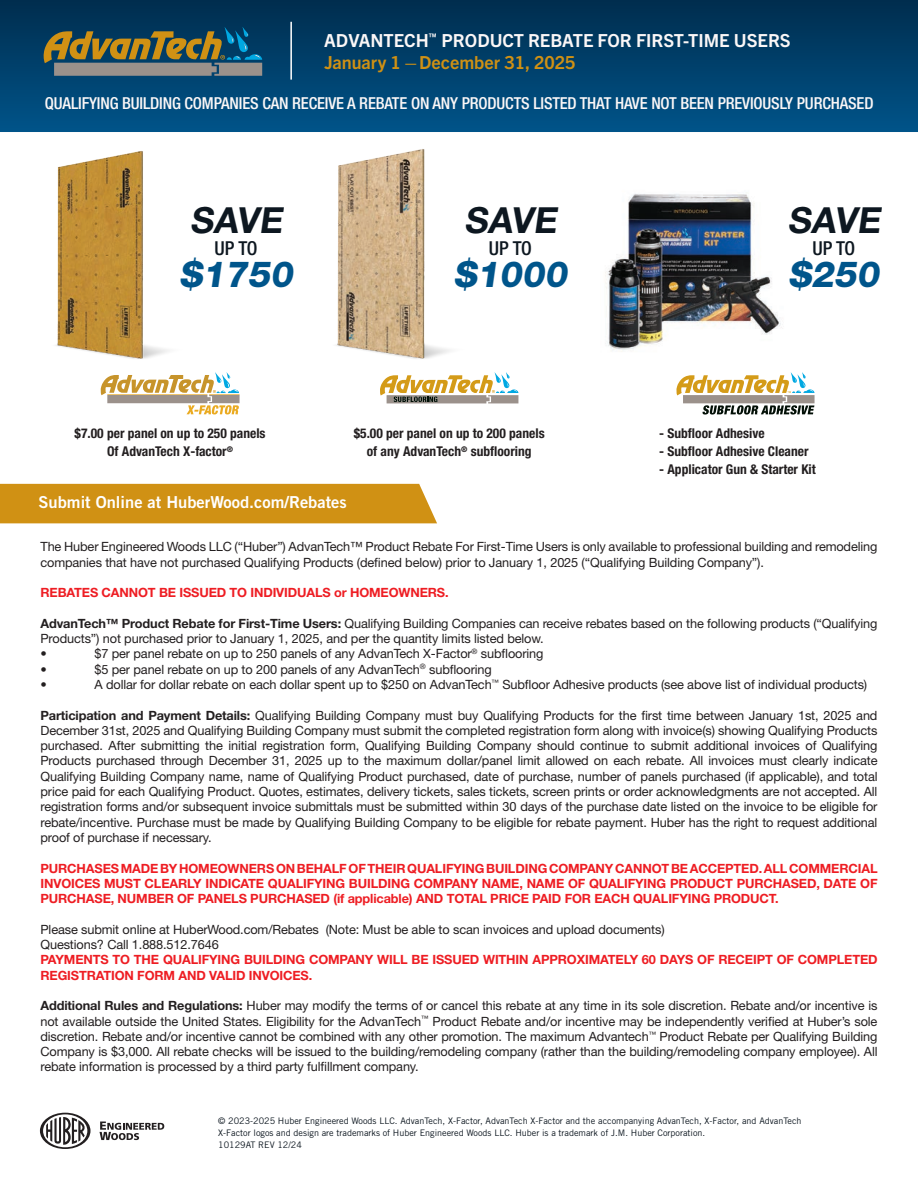
<style>
.page{position:relative;width:918px;height:1188px;background:#fff}
.page>*{position:absolute;margin:0;border:0;box-sizing:border-box;transform-origin:0 0}
.t1{font:800 36px "Helvetica Neue LT Std";color:#00558b}
.t2{font:700 36px "Helvetica Neue LT Std";color:#0d1720}
.t3{font:500 condensed 19.2px "Helvetica Neue LT Std";letter-spacing:-.015em;color:#0d1720}
.t4{font:700 18px/21.6px "Trade Gothic Next LT Pro";color:#fbf7f7}
.t5{font:500 condensed 16.5px "Helvetica Neue LT Std";letter-spacing:-.01em;color:#fbf7f7}
.t6{font:16.5px "Trade Gothic LT Std Bd 2";color:#fff}
.t7{font:700 condensed 13.5px/18px "Helvetica Neue LT Std";color:#231f20;text-align:center}
.t8{font:12.75px/15.3px "Helvetica Neue LT Std";letter-spacing:-.01em;color:#231f20}
.t9{font:700 12.75px/15.3px "Helvetica Neue LT Std";letter-spacing:-.01em;color:#ee1d23;text-align:justify}
.t10{font:9px/12px "Trade Gothic LT Std";color:#0d1720}
.s1{color:#d09114}
.s2{font-weight:700}
</style>
<div class="page">
<div style="left:0;top:484px;width:437px;height:39px;background:#d09114"></div>
<div style="left:0;top:0;width:918px;height:133px;background:linear-gradient(to bottom,#002d4e,#00548a)"></div>
<svg style="left:40px;top:1113px;width:50px;height:36px"></svg>
<svg style="left:100px;top:1122px;width:64px;height:18px"></svg>
<hr style="left:290px;top:22px;width:2px;height:58px;background:#fff">
<svg style="left:44px;top:27px;width:218px;height:49px;background:#5d695b"></svg>
<svg style="left:380px;top:372px;width:138px;height:31px"></svg>
<svg style="left:676px;top:372px;width:139px;height:43px"></svg>
<svg style="left:101px;top:372px;width:139px;height:42px"></svg>
<img style="left:56px;top:151px;width:113px;height:208px">
<img style="left:336px;top:149px;width:114px;height:210px">
<img style="left:605px;top:193px;width:177px;height:159px">
<h3 class="t4" style="left:324px;top:28px;width:468px">ADVANTECH<sup>™</sup> PRODUCT REBATE FOR FIRST-TIME USERS<br><span class="s1">January 1 – December 31, 2025</span></h3>
<p class="t5" style="left:45px;top:93px;width:830px">QUALIFYING BUILDING COMPANIES CAN RECEIVE A REBATE ON ANY PRODUCTS LISTED THAT HAVE NOT BEEN PREVIOUSLY PURCHASED</p>
<h1 class="t2" style="left:190px;top:198px;width:100px">SAVE</h1>
<h2 class="t3" style="left:215px;top:236px;width:44px">UP TO</h2>
<h1 class="t1" style="left:179px;top:252px;width:121px">$1750</h1>
<h1 class="t2" style="left:464px;top:198px;width:100px">SAVE</h1>
<h2 class="t3" style="left:489px;top:236px;width:44px">UP TO</h2>
<h1 class="t1" style="left:454px;top:252px;width:121px">$1000</h1>
<h1 class="t2" style="left:788px;top:198px;width:100px">SAVE</h1>
<h2 class="t3" style="left:812px;top:237px;width:44px">UP TO</h2>
<h1 class="t1" style="left:788px;top:253px;width:98px">$250</h1>
<p class="t7" style="left:75px;top:424px;width:192px">$7.00 per panel on up to 250 panels<br>Of AdvanTech X-factor<sup>®</sup></p>
<p class="t7" style="left:354px;top:424px;width:192px">$5.00 per panel on up to 200 panels of any AdvanTech<sup>®</sup> subflooring</p>
<p class="t7" style="left:659px;top:424px;width:107px">- Subfloor Adhesive</p>
<p class="t7" style="left:659px;top:442px;width:151px">- Subfloor Adhesive Cleaner</p>
<p class="t7" style="left:659px;top:460px;width:158px">- Applicator Gun &amp; Starter Kit</p>
<p class="t6" style="left:39px;top:492px;width:310px">Submit Online at HuberWood.com/Rebates</p>
<p class="t8" style="left:40px;top:539px;width:839px">The Huber Engineered Woods LLC (“Huber”) AdvanTech™ Product Rebate For First-Time Users is only available to professional building and remodeling companies that have not purchased Qualifying Products (defined below) prior to January 1, 2025 (“Qualifying Building Company”).</p>
<p class="t9" style="left:40px;top:585px;width:410px">REBATES CANNOT BE ISSUED TO INDIVIDUALS or HOMEOWNERS.</p>
<p class="t8" style="left:40px;top:615px;width:838px"><span class="s2">AdvanTech™ Product Rebate for First-Time Users:</span> Qualifying Building Companies can receive rebates based on the following products (“Qualifying<br>Products”) not purchased prior to January 1, 2025, and per the quantity limits listed below.<br>•</p>
<p class="t8" style="left:94px;top:646px;width:451px">$7 per panel rebate on up to 250 panels of any AdvanTech X-Factor<sup>®</sup> subflooring</p>
<p class="t8" style="left:40px;top:661px;width:8px">•</p>
<p class="t8" style="left:94px;top:661px;width:399px">$5 per panel rebate on up to 200 panels of any AdvanTech<sup>®</sup> subflooring</p>
<p class="t8" style="left:40px;top:677px;width:8px">•</p>
<p class="t8" style="left:94px;top:677px;width:774px">A dollar for dollar rebate on each dollar spent up to $250 on AdvanTech<sup>™</sup> Subfloor Adhesive products (see above list of individual products)</p>
<p class="t8" style="left:41px;top:707px;width:839px;text-align:justify"><span class="s2">Participation and Payment Details:</span> Qualifying Building Company must buy Qualifying Products for the first time between January 1st, 2025 and December 31st, 2025 and Qualifying Building Company must submit the completed registration form along with invoice(s) showing Qualifying Products purchased. After submitting the initial registration form, Qualifying Building Company should continue to submit additional invoices of Qualifying Products purchased through December 31, 2025 up to the maximum dollar/panel limit allowed on each rebate. All invoices must clearly indicate Qualifying Building Company name, name of Qualifying Product purchased, date of purchase, number of panels purchased (if applicable), and total price paid for each Qualifying Product. Quotes, estimates, delivery tickets, sales tickets, screen prints or order acknowledgments are not accepted. All registration forms and/or subsequent invoice submittals must be submitted within 30 days of the purchase date listed on the invoice to be eligible for rebate/incentive. Purchase must be made by Qualifying Building Company to be eligible for rebate payment. Huber has the right to request additional proof of purchase if necessary.</p>
<p class="t9" style="left:41px;top:860px;width:839px">PURCHASES MADE BY HOMEOWNERS ON BEHALF OF THEIR QUALIFYING BUILDING COMPANY CANNOT BE ACCEPTED. ALL COMMERCIAL INVOICES MUST CLEARLY INDICATE QUALIFYING BUILDING COMPANY NAME, NAME OF QUALIFYING PRODUCT PURCHASED, DATE OF PURCHASE, NUMBER OF PANELS PURCHASED (if applicable) AND TOTAL PRICE PAID FOR EACH QUALIFYING PRODUCT.</p>
<p class="t8" style="left:41px;top:921px;width:626px">Please submit online at HuberWood.com/Rebates (Note: Must be able to scan invoices and upload documents)<br>Questions? Call 1.888.512.7646</p>
<p class="t9" style="left:41px;top:952px;width:839px">PAYMENTS TO THE QUALIFYING BUILDING COMPANY WILL BE ISSUED WITHIN APPROXIMATELY 60 DAYS OF RECEIPT OF COMPLETED<br>REGISTRATION FORM AND VALID INVOICES.</p>
<p class="t8" style="left:40px;top:998px;width:839px;text-align:justify"><span class="s2">Additional Rules and Regulations:</span> Huber may modify the terms of or cancel this rebate at any time in its sole discretion. Rebate and/or incentive is not available outside the United States. Eligibility for the AdvanTech<sup>™</sup> Product Rebate and/or incentive may be independently verified at Huber’s sole discretion. Rebate and/or incentive cannot be combined with any other promotion. The maximum Advantech<sup>™</sup> Product Rebate per Qualifying Building Company is $3,000. All rebate checks will be issued to the building/remodeling company (rather than the building/remodeling company employee). All rebate information is processed by a third party fulfillment company.</p>
<p class="t10" style="left:218px;top:1114px;width:585px">© 2023-2025 Huber Engineered Woods LLC. AdvanTech, X-Factor, AdvanTech X-Factor and the accompanying AdvanTech, X-Factor, and AdvanTech<br>X-Factor logos and design are trademarks of Huber Engineered Woods LLC. Huber is a trademark of J.M. Huber Corporation.<br>10129AT REV 12/24</p>
</div>
